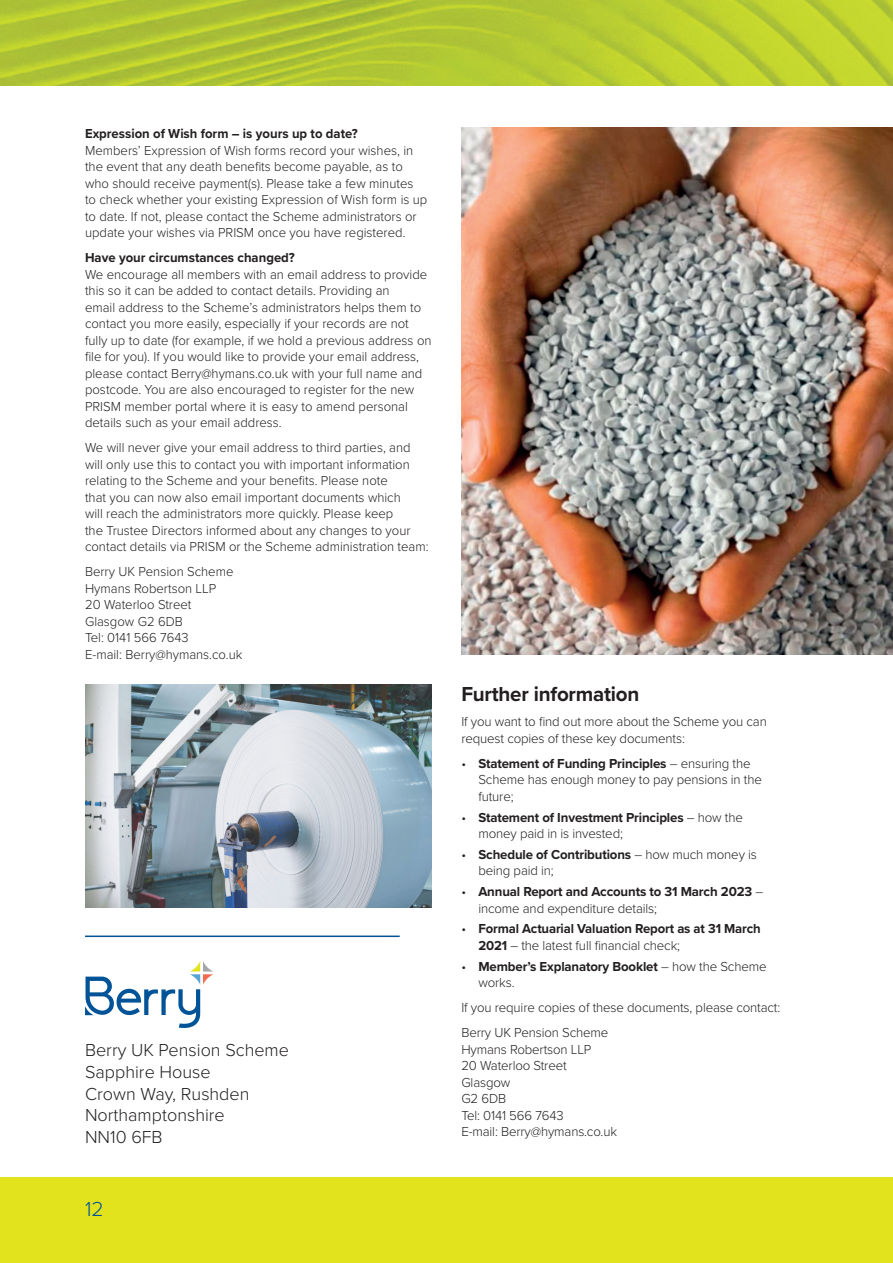
<style>
.page{position:relative;width:893px;height:1263px;background:#fff}
.page>*{position:absolute;margin:0;border:0;box-sizing:border-box;transform-origin:0 0}
.t1{font:700 21px "Proxima Nova";letter-spacing:-.01em;color:#231f20}
.t2{font:300 21px "Proxima Nova";color:#015398}
.Address{font:300 18px "Proxima Nova";color:#231f20}
.Bodytext{font:300 13.5px/16.5px "Proxima Nova";color:#231f20}
.Bodytext-2{font:700 13.5px/16.5px "Proxima Nova";letter-spacing:-.01em;color:#231f20}
.s1{font-weight:700}
.s2{font-weight:300}
</style>
<div class="page">
<div style="left:0;top:1178px;width:893px;height:85px;background:#e2e31d"></div>
<img style="left:0;top:0;width:893px;height:85px">
<hr style="left:85px;top:935px;width:315px;height:2px;background:#015398">
<svg style="left:85px;top:961px;width:128px;height:67px"></svg>
<img style="left:461px;top:128px;width:432px;height:527px">
<img style="left:85px;top:685px;width:347px;height:223px">
<p class="Bodytext-2" style="left:85px;top:125px;width:274px">Expression of Wish form – is yours up to date?</p>
<p class="Bodytext" style="left:85px;top:141px;width:344px">Members’ Expression of Wish forms record your wishes, in the event that any death benefits become payable, as to who should receive payment(s). Please take a few minutes to check whether your existing Expression of Wish form is up to date. If not, please contact the Scheme administrators or update your wishes via PRISM once you have registered.</p>
<p class="Bodytext-2" style="left:85px;top:249px;width:211px">Have your circumstances changed?</p>
<p class="Bodytext" style="left:85px;top:265px;width:348px">We encourage all members with an email address to provide this so it can be added to contact details. Providing an<br>email address to the Scheme’s administrators helps them to contact you more easily, especially if your records are not fully up to date (for example, if we hold a previous address on file for you). If you would like to provide your email address, please contact Berry@hymans.co.uk with your full name and postcode. You are also encouraged to register for the new PRISM member portal where it is easy to amend personal details such as your email address.</p>
<p class="Bodytext" style="left:85px;top:439px;width:345px">We will never give your email address to third parties, and will only use this to contact you with important information relating to the Scheme and your benefits. Please note<br>that you can now also email important documents which<br>will reach the administrators more quickly. Please keep<br>the Trustee Directors informed about any changes to your contact details via PRISM or the Scheme administration team:</p>
<p class="Bodytext" style="left:85px;top:563px;width:150px">Berry UK Pension Scheme</p>
<p class="Bodytext" style="left:85px;top:579px;width:133px">Hymans Robertson LLP</p>
<p class="Bodytext" style="left:85px;top:596px;width:108px">20 Waterloo Street</p>
<p class="Bodytext" style="left:85px;top:612px;width:99px">Glasgow G2 6DB</p>
<p class="Bodytext" style="left:85px;top:629px;width:105px">Tel: 0141 566 7643</p>
<p class="Bodytext" style="left:85px;top:645px;width:159px">E-mail: Berry@hymans.co.uk</p>
<p class="Address" style="left:85px;top:1037px;width:205px">Berry UK Pension Scheme</p>
<p class="Address" style="left:85px;top:1058px;width:127px">Sapphire House</p>
<p class="Address" style="left:85px;top:1080px;width:166px">Crown Way, Rushden</p>
<p class="Address" style="left:85px;top:1102px;width:141px">Northamptonshire</p>
<p class="Address" style="left:85px;top:1124px;width:79px">NN10 6FB</p>
<p class="t2" style="left:85px;top:1193px;width:20px">12</p>
<p class="t1" style="left:461px;top:678px;width:179px">Further information</p>
<p class="Bodytext" style="left:461px;top:713px;width:307px">If you want to find out more about the Scheme you can request copies of these key documents:</p>
<p class="Bodytext" style="left:478px;top:754px;width:285px;text-indent:-17px">• <span class="s1">Statement of Funding Principles</span> – ensuring the<br>Scheme has enough money to pay pensions in the future;</p>
<p class="Bodytext-2" style="left:478px;top:808px;width:266px;text-indent:-17px"><span class="s2">•</span> Statement of Investment Principles <span class="s2">– how the money paid in is invested;</span></p>
<p class="Bodytext" style="left:478px;top:845px;width:280px;text-indent:-17px">• <span class="s1">Schedule of Contributions</span> – how much money is being paid in;</p>
<p class="Bodytext-2" style="left:478px;top:883px;width:286px;text-indent:-17px"><span class="s2">•</span> Annual Report and Accounts to 31 March 2023 <span class="s2">– income and expenditure details;</span></p>
<p class="Bodytext-2" style="left:478px;top:920px;width:284px;text-indent:-17px"><span class="s2">•</span> Formal Actuarial Valuation Report as at 31 March<br>2021 <span class="s2">– the latest full financial check;</span></p>
<p class="Bodytext-2" style="left:478px;top:957px;width:290px;text-indent:-17px"><span class="s2">•</span> Member’s Explanatory Booklet <span class="s2">– how the Scheme works.</span></p>
<p class="Bodytext" style="left:461px;top:998px;width:320px">If you require copies of these documents, please contact:</p>
<p class="Bodytext" style="left:461px;top:1023px;width:149px">Berry UK Pension Scheme</p>
<p class="Bodytext" style="left:461px;top:1040px;width:132px">Hymans Robertson LLP</p>
<p class="Bodytext" style="left:461px;top:1056px;width:107px">20 Waterloo Street</p>
<p class="Bodytext" style="left:461px;top:1073px;width:51px">Glasgow</p>
<p class="Bodytext" style="left:461px;top:1089px;width:46px">G2 6DB</p>
<p class="Bodytext" style="left:461px;top:1106px;width:104px">Tel: 0141 566 7643</p>
<p class="Bodytext" style="left:461px;top:1122px;width:157px">E-mail: Berry@hymans.co.uk</p>
</div>
